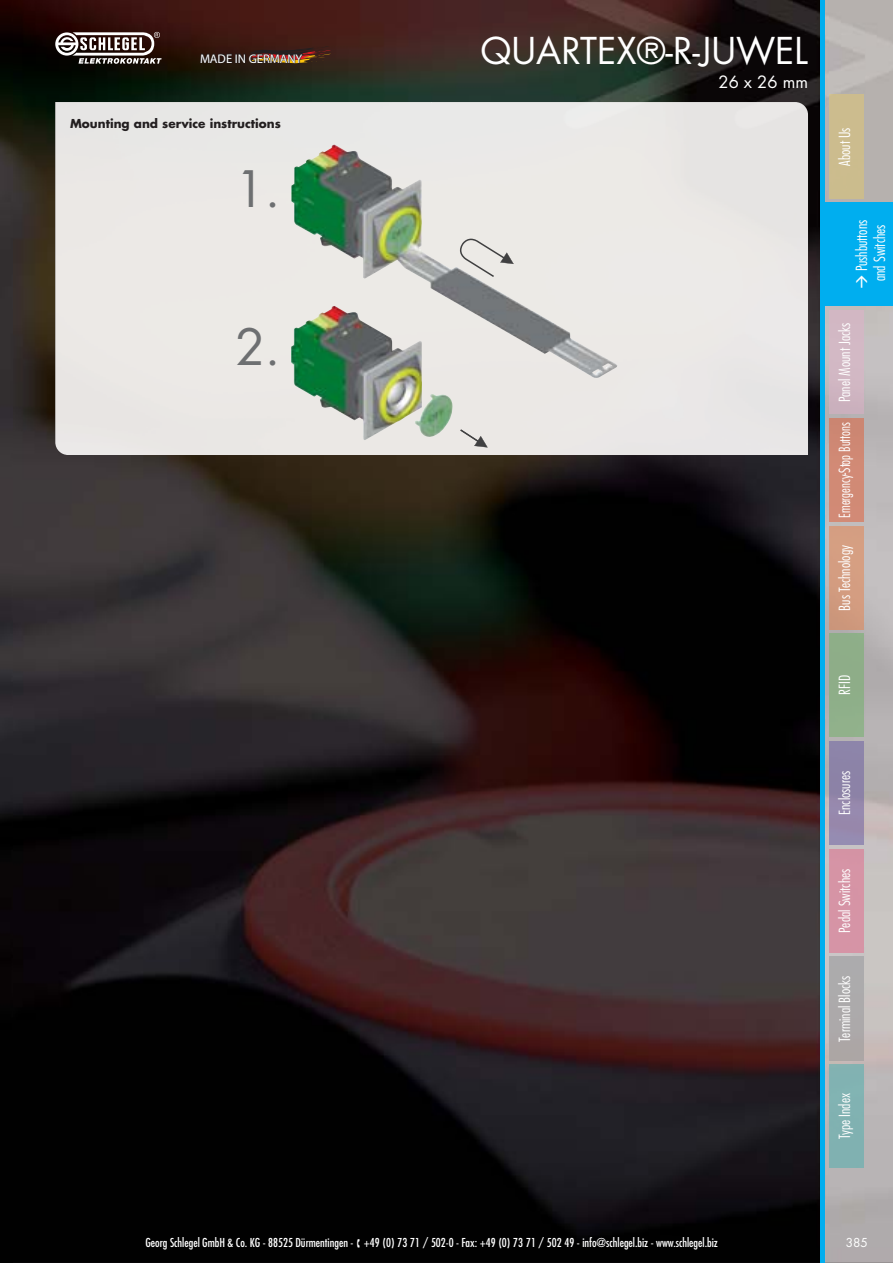
<style>
.page{position:relative;width:893px;height:1263px;background:#fff}
.page>*{position:absolute;margin:0;border:0;box-sizing:border-box;transform-origin:0 0}
.t1{font:48.75px "Futura Std";color:#6d6f71}
.t2{font:36px "Futura Std";color:#fff}
.t3{font:16.5px "Futura Std";color:#fff}
.t4{font:300 condensed 15px/18px "Futura Std";color:#fff}
.t5{font:300 condensed 15px "Futura Std";color:#fff;scale:.92 1}
.t6{font:12.6px "Myriad Pro";color:#fff}
.t7{font:condensed 12px "Futura Std";color:#fff}
.t8{font:700 12px "Futura Std";color:#231f20}
.t9{font:12px "Futura Std";color:#fff}
</style>
<div class="page">
<img style="left:13px;top:0;width:880px;height:1263px">
<svg style="left:55px;top:32px;width:107px;height:32px"></svg>
<svg style="left:200px;top:46px;width:135px;height:21px;background:#3b2116"></svg>
<div style="left:829px;top:634px;width:34px;height:103px;background:#8eae88"></div>
<div style="left:829px;top:95px;width:34px;height:103px;background:#ccbc8e"></div>
<div style="left:829px;top:1064px;width:34px;height:104px;background:#81b2b1"></div>
<div style="left:829px;top:526px;width:34px;height:103px;background:#d49d81"></div>
<div style="left:829px;top:310px;width:34px;height:104px;background:#d2b8c4"></div>
<div style="left:829px;top:849px;width:34px;height:103px;background:#d694a5"></div>
<hr style="left:821px;top:0;width:4px;height:1263px;background:#00aeef">
<div style="left:829px;top:957px;width:34px;height:103px;background:#acaaab"></div>
<img style="left:829px;top:741px;width:34px;height:104px">
<div style="left:825px;top:203px;width:68px;height:103px;background:#00aeef"></div>
<div style="left:829px;top:418px;width:34px;height:104px;background:#d18a75"></div>
<img style="left:0;top:0;width:13px;height:1263px">
<div style="left:55px;top:102px;width:753px;height:353px;background:#ebe8e6"></div>
<svg style="left:460px;top:429px;width:28px;height:19px"></svg>
<img style="left:291px;top:145px;width:327px;height:233px">
<img style="left:291px;top:306px;width:162px;height:134px">
<p class="t6" style="left:200px;top:54px;width:104px">MADE IN GERMANY</p>
<p class="t8" style="left:70px;top:118px;width:212px">Mounting and service instructions</p>
<h1 class="t1" style="left:235px;top:166px;width:47px">1.</h1>
<h1 class="t1" style="left:235px;top:324px;width:47px">2.</h1>
<h2 class="t2" style="left:481px;top:34px;width:329px">QUARTEX®-R-JUWEL</h2>
<h3 class="t3" style="left:718px;top:74px;width:91px">26 x 26 mm</h3>
<p class="t4" style="left:836px;top:166px;width:40px;rotate:-90deg">About Us</p>
<p class="t4" style="left:853px;top:281px;width:63px;text-indent:10px;rotate:-90deg">Pushbuttons and Switches</p>
<p class="t4" style="left:836px;top:402px;width:81px;rotate:-90deg">Panel Mount Jacks</p>
<p class="t5" style="left:838px;top:518px;width:105px;rotate:-90deg">Emergency-Stop Buttons</p>
<p class="t4" style="left:836px;top:611px;width:67px;rotate:-90deg">Bus Technology</p>
<p class="t4" style="left:836px;top:695px;width:21px;rotate:-90deg">RFID</p>
<p class="t4" style="left:836px;top:815px;width:46px;rotate:-90deg">Enclosures</p>
<p class="t4" style="left:836px;top:933px;width:66px;rotate:-90deg">Pedal Switches</p>
<p class="t4" style="left:836px;top:1042px;width:68px;rotate:-90deg">Terminal Blocks</p>
<p class="t4" style="left:836px;top:1139px;width:47px;rotate:-90deg">Type Index</p>
<p class="t7" style="left:145px;top:1237px;width:574px">Georg Schlegel GmbH &amp; Co. KG - 88525 Dürmentingen - ▪ +49 (0) 73 71 / 502-0 - Fax: +49 (0) 73 71 / 502 49 - info@schlegel.biz - www.schlegel.biz</p>
<p class="t9" style="left:846px;top:1237px;width:24px">385</p>
</div>
